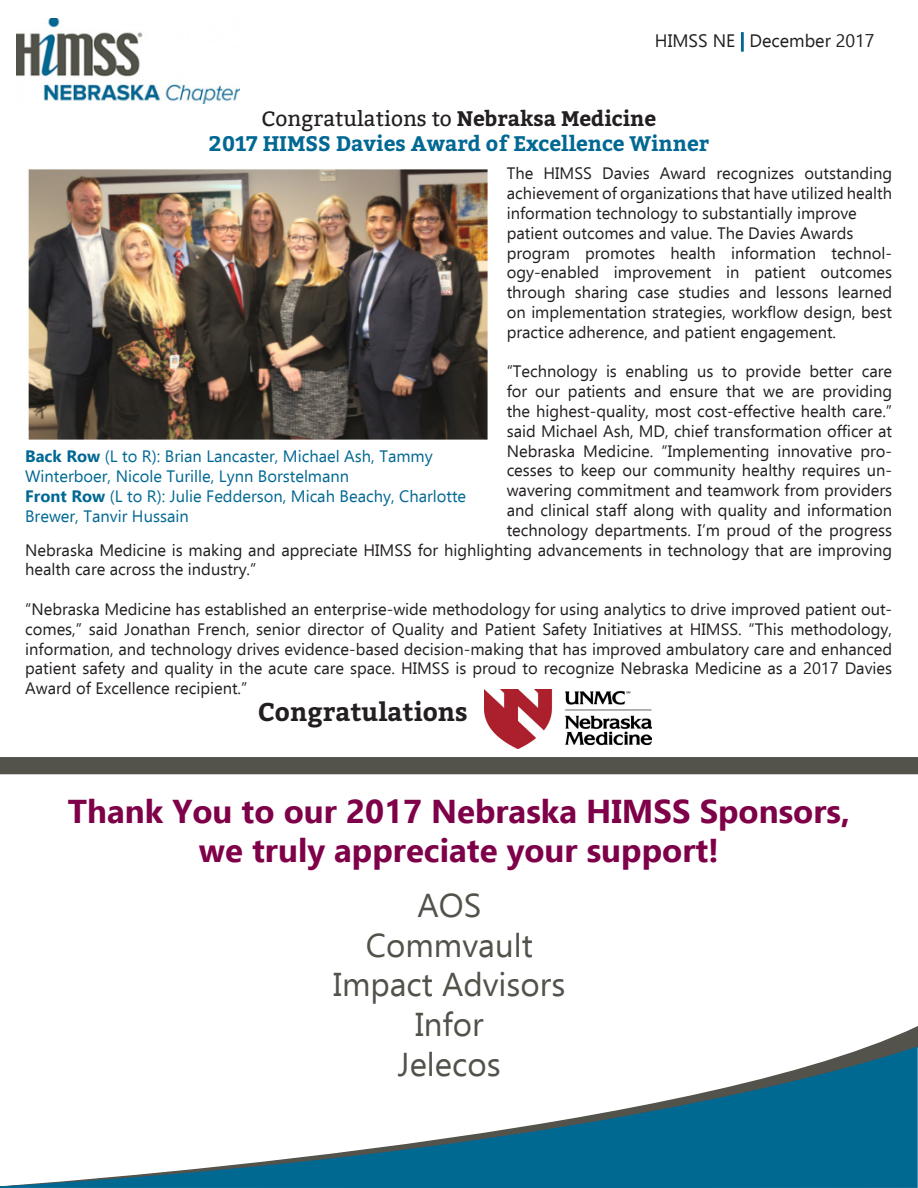
<style>
.page{position:relative;width:918px;height:1188px;background:#fff}
.page>*{position:absolute;margin:0;border:0;box-sizing:border-box;transform-origin:0 0}
.t1{font:700 33px "Ebrima";color:#7e0049}
.t2{font:33px "Ebrima";color:#52524a}
.t3{font:700 25.5px "Bitter";color:#231f20}
.t4{font:700 21px "Bitter";color:#016893}
.t5{font:21px "Bitter";color:#231f20}
.t6{font:18px "Ebrima";color:#231f20}
.t7{font:16.5px/19.8px "Ebrima";color:#231f20;text-align:justify}
.t8{font:16.5px/19.8px "Ebrima";color:#016893}
.s1{color:#006991}
.s2{font-weight:700}
</style>
<div class="page">
<svg style="left:0;top:1046px;width:918px;height:142px"></svg>
<img style="left:16px;top:18px;width:223px;height:85px">
<div style="left:741px;top:32px;width:3px;height:20px;border:2px solid #016893"></div>
<div style="left:1px;top:758px;width:916px;height:16px;background:#53534b"></div>
<div style="left:0;top:757px;width:918px;height:17px;border:2px solid #53534b"></div>
<img style="left:28px;top:169px;width:460px;height:271px">
<img style="left:484px;top:689px;width:167px;height:60px">
<p class="t6" style="left:655px;top:27px;width:221px">HIMSS NE <span class="s1">|</span> December 2017</p>
<p class="t5" style="left:262px;top:106px;width:396px">Congratulations to <span class="s2">Nebraksa Medicine</span></p>
<p class="t4" style="left:209px;top:131px;width:502px">2017 HIMSS Davies Award of Excellence Winner</p>
<p class="t7" style="left:507px;top:163px;width:387px">The HIMSS Davies Award recognizes outstanding achievement of organizations that have utilized health information technology to substantially improve</p>
<p class="t7" style="left:507px;top:223px;width:348px">patient outcomes and value. The Davies Awards</p>
<p class="t7" style="left:507px;top:243px;width:387px">program promotes health information technol&shy;ogy-enabled improvement in patient outcomes through sharing case studies and lessons learned on implementation strategies, workflow design, best practice adherence, and patient engagement.</p>
<p class="t7" style="left:507px;top:361px;width:387px">“Technology is enabling us to provide better care</p>
<p class="t7" style="left:507px;top:381px;width:387px">for our patients and ensure that we are providing</p>
<p class="t7" style="left:507px;top:401px;width:387px">the highest-quality, most cost-effective health care.”</p>
<p class="t7" style="left:507px;top:421px;width:387px">said Michael Ash, MD, chief transformation officer at</p>
<p class="t7" style="left:507px;top:441px;width:387px">Nebraska Medicine. “Implementing innovative pro-</p>
<p class="t7" style="left:507px;top:460px;width:387px">cesses to keep our community healthy requires un-</p>
<p class="t7" style="left:507px;top:480px;width:387px">wavering commitment and teamwork from providers</p>
<p class="t7" style="left:507px;top:500px;width:387px">and clinical staff along with quality and information</p>
<p class="t7" style="left:507px;top:520px;width:387px">technology departments. I’m proud of the progress</p>
<p class="t7" style="left:25px;top:540px;width:868px">Nebraska Medicine is making and appreciate HIMSS for highlighting advancements in technology that are improving</p>
<p class="t7" style="left:25px;top:559px;width:233px">health care across the industry.”</p>
<p class="t7" style="left:25px;top:599px;width:869px">“Nebraska Medicine has established an enterprise-wide methodology for using analytics to drive improved patient out&shy;comes,” said Jonathan French, senior director of Quality and Patient Safety Initiatives at HIMSS. “This methodology, information, and technology drives evidence-based decision-making that has improved ambulatory care and enhanced patient safety and quality in the acute care space. HIMSS is proud to recognize Nebraska Medicine as a 2017 Davies Award of Excellence recipient.”</p>
<p class="t8" style="left:25px;top:446px;width:409px"><span class="s2">Back Row</span> (L to R): Brian Lancaster, Michael Ash, Tammy</p>
<p class="t8" style="left:25px;top:466px;width:326px">Winterboer, Nicole Turille, Lynn Borstelmann</p>
<p class="t8" style="left:25px;top:486px;width:443px"><span class="s2">Front Row</span> (L to R): Julie Fedderson, Micah Beachy, Charlotte<br>Brewer, Tanvir Hussain</p>
<p class="t3" style="left:258px;top:697px;width:211px">Congratulations</p>
<p class="t1" style="left:68px;top:787px;width:784px">Thank You to our 2017 Nebraska HIMSS Sponsors,</p>
<p class="t1" style="left:199px;top:826px;width:522px">we truly appreciate your support!</p>
<p class="t2" style="left:418px;top:882px;width:65px">AOS</p>
<p class="t2" style="left:366px;top:922px;width:169px">Commvault</p>
<p class="t2" style="left:333px;top:961px;width:234px">Impact Advisors</p>
<p class="t2" style="left:415px;top:1001px;width:70px">Infor</p>
<p class="t2" style="left:398px;top:1041px;width:104px">Jelecos</p>
</div>
